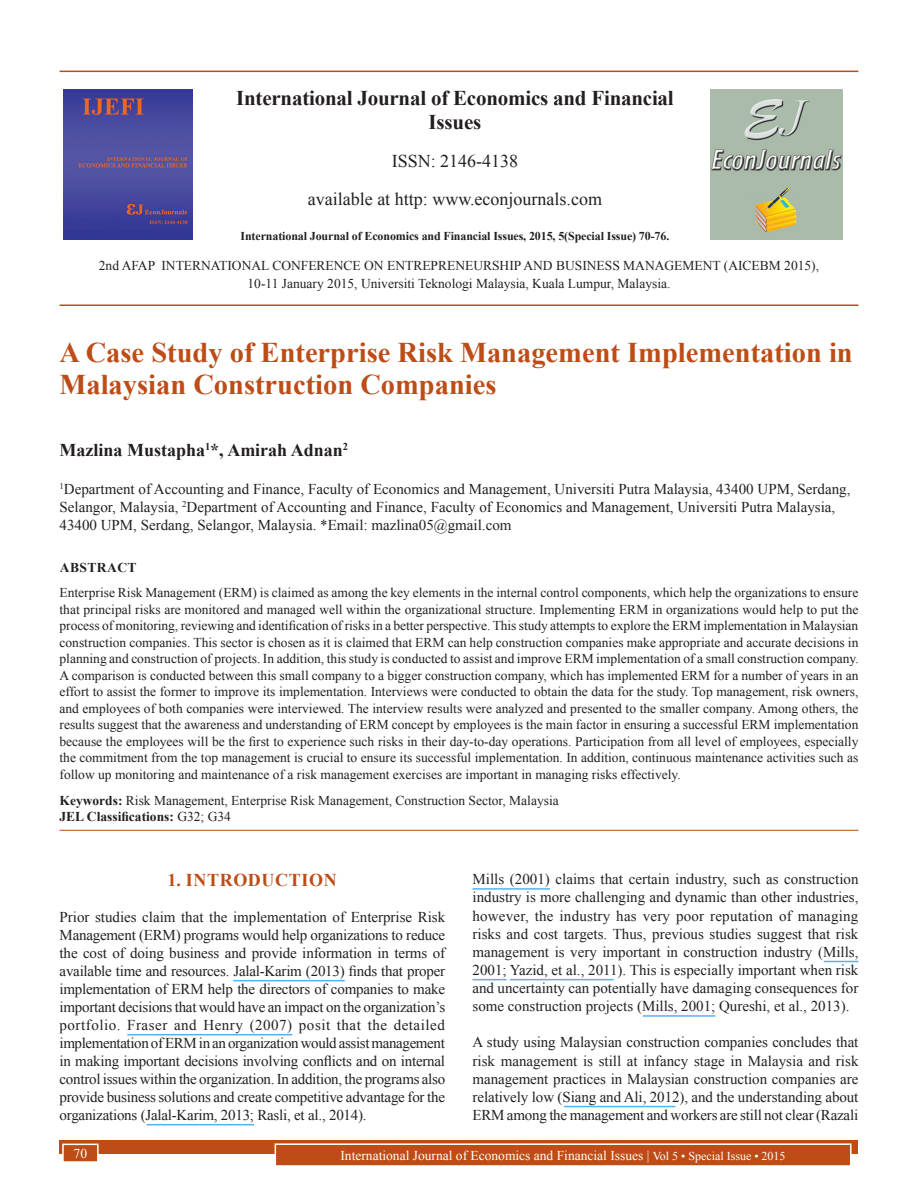
<style>
.page{position:relative;width:918px;height:1188px;background:#fff}
.page>*{position:absolute;margin:0;border:0;box-sizing:border-box;transform-origin:0 0}
.AT{font:700 28.5px/31.5px "Times New Roman";color:#bd4c16}
.Issue_details{font:700 21px/24px "Times New Roman";letter-spacing:-.01em;color:#231f20;text-align:center}
.Issue_details-2{font:18px "Times New Roman";color:#231f20}
.AU{font:700 18px "Times New Roman";color:#231f20}
.t1{font:700 18px "Times New Roman";letter-spacing:.035em;color:#bd4c16}
.TX{font:15px/18px "Times New Roman";letter-spacing:-.015em;color:#231f20;text-align:justify}
.AFF{font:15px/18px "Times New Roman";color:#231f20}
.ABS{font:13.5px/16.5px "Times New Roman";color:#231f20;text-align:center}
.Folio{font:13.5px "Times New Roman";color:#fff}
.KWD{font:13.5px/16.2px "Times New Roman";color:#231f20}
.ABSH{font:700 13.5px "Times New Roman";letter-spacing:.035em;color:#231f20}
.Issue_details-3{font:700 12px "Times New Roman";letter-spacing:-.01em;color:#231f20}
.s1{font-weight:700}
.s2{font-size:12px}
</style>
<div class="page">
<hr style="left:60px;top:71px;width:798px;height:1px;background:#bd4c16">
<hr style="left:60px;top:304px;width:798px;height:2px;background:#bd4c16">
<img style="left:64px;top:89px;width:129px;height:151px">
<img style="left:711px;top:89px;width:132px;height:150px">
<div style="left:60px;top:1140px;width:798px;height:13px;background:#bd4c16"></div>
<div style="left:275px;top:1144px;width:576px;height:22px;background:#bd4c16"></div>
<div style="left:275px;top:1143px;width:577px;height:24px;border:2px solid #fff"></div>
<div style="left:63px;top:1144px;width:35px;height:18px;background:#bd4c16"></div>
<div style="left:62px;top:1144px;width:37px;height:19px;border:2px solid #fff"></div>
<hr style="left:60px;top:830px;width:798px;height:1px;background:#bd4c16">
<hr style="left:127px;top:1034px;width:165px;height:1px;background:#55b1f5">
<hr style="left:472px;top:888px;width:78px;height:2px;background:#55b1f5">
<hr style="left:824px;top:961px;width:34px;height:1px;background:#55b1f5">
<hr style="left:472px;top:979px;width:35px;height:1px;background:#55b1f5">
<hr style="left:643px;top:1015px;width:72px;height:2px;background:#55b1f5">
<hr style="left:233px;top:980px;width:112px;height:1px;background:#55b1f5">
<hr style="left:147px;top:1124px;width:107px;height:1px;background:#55b1f5">
<hr style="left:564px;top:1106px;width:111px;height:1px;background:#55b1f5">
<hr style="left:510px;top:979px;width:104px;height:1px;background:#55b1f5">
<p class="Issue_details" style="left:236px;top:85px;width:439px">International Journal of Economics and Financial<br>Issues</p>
<p class="Issue_details-2" style="left:392px;top:148px;width:128px">ISSN: 2146-4138</p>
<p class="Issue_details-2" style="left:308px;top:186px;width:296px">available at http: www.econjournals.com</p>
<p class="Issue_details-3" style="left:241px;top:227px;width:430px">International Journal of Economics and Financial Issues, 2015, 5(Special Issue) 70-76.</p>
<p class="ABS" style="left:99px;top:256px;width:722px;line-height:18px">2nd AFAP INTERNATIONAL CONFERENCE ON ENTREPRENEURSHIP AND BUSINESS MANAGEMENT (AICEBM 2015),<br>10-11 January 2015, Universiti Teknologi Malaysia, Kuala Lumpur, Malaysia.</p>
<p class="AT" style="left:60px;top:336px;width:795px">A Case Study of Enterprise Risk Management Implementation in<br>Malaysian Construction Companies</p>
<p class="AU" style="left:60px;top:437px;width:290px">Mazlina Mustapha<sup>1</sup>*, Amirah Adnan<sup>2</sup></p>
<p class="AFF" style="left:60px;top:479px;width:792px"><sup>1</sup>Department of Accounting and Finance, Faculty of Economics and Management, Universiti Putra Malaysia, 43400 UPM, Serdang,<br>Selangor, Malaysia, <sup>2</sup>Department of Accounting and Finance, Faculty of Economics and Management, Universiti Putra Malaysia,<br>43400 UPM, Serdang, Selangor, Malaysia. *Email: mazlina05@gmail.com</p>
<p class="ABSH" style="left:60px;top:558px;width:78px">ABSTRACT</p>
<p class="ABS" style="left:60px;top:584px;width:801px;text-align:justify">Enterprise Risk Management (ERM) is claimed as among the key elements in the internal control components, which help the organizations to ensure that principal risks are monitored and managed well within the organizational structure. Implementing ERM in organizations would help to put the process of monitoring, reviewing and identification of risks in a better perspective. This study attempts to explore the ERM implementation in Malaysian construction companies. This sector is chosen as it is claimed that ERM can help construction companies make appropriate and accurate decisions in planning and construction of projects. In addition, this study is conducted to assist and improve ERM implementation of a small construction company.<br>A comparison is conducted between this small company to a bigger construction company, which has implemented ERM for a number of years in an effort to assist the former to improve its implementation. Interviews were conducted to obtain the data for the study. Top management, risk owners, and employees of both companies were interviewed. The interview results were analyzed and presented to the smaller company. Among others, the results suggest that the awareness and understanding of ERM concept by employees is the main factor in ensuring a successful ERM implementation because the employees will be the first to experience such risks in their day-to-day operations. Participation from all level of employees, especially the commitment from the top management is crucial to ensure its successful implementation. In addition, continuous maintenance activities such as follow up monitoring and maintenance of a risk management exercises are important in managing risks effectively.</p>
<p class="KWD" style="left:60px;top:792px;width:501px"><span class="s1">Keywords:</span> Risk Management, Enterprise Risk Management, Construction Sector, Malaysia<br><span class="s1">JEL Classifications:</span> G32; G34</p>
<h1 class="t1" style="left:168px;top:867px;width:171px">1. INTRODUCTION</h1>
<p class="TX" style="left:60px;top:908px;width:387px">Prior studies claim that the implementation of Enterprise Risk Management (ERM) programs would help organizations to reduce the cost of doing business and provide information in terms of available time and resources. Jalal-Karim (2013) finds that proper implementation of ERM help the directors of companies to make important decisions that would have an impact on the organization’s portfolio. Fraser and Henry (2007) posit that the detailed implementation of ERM in an organization would assist management in making important decisions involving conflicts and on internal control issues within the organization. In addition, the programs also provide business solutions and create competitive advantage for the organizations (Jalal-Karim, 2013; Rasli, et al., 2014).</p>
<p class="TX" style="left:472px;top:870px;width:388px">Mills (2001) claims that certain industry, such as construction industry is more challenging and dynamic than other industries, however, the industry has very poor reputation of managing risks and cost targets. Thus, previous studies suggest that risk management is very important in construction industry (Mills, 2001; Yazid, et al., 2011). This is especially important when risk and uncertainty can potentially have damaging consequences for some construction projects (Mills, 2001; Qureshi, et al., 2013).</p>
<p class="TX" style="left:472px;top:1033px;width:388px">A study using Malaysian construction companies concludes that risk management is still at infancy stage in Malaysia and risk management practices in Malaysian construction companies are relatively low (Siang and Ali, 2012), and the understanding about ERM among the management and workers are still not clear (Razali</p>
<p class="Folio" style="left:74px;top:1144px;width:15px">70</p>
<p class="Folio" style="left:340px;top:1146px;width:447px">International Journal of Economics and Financial Issues | <span class="s2">Vol 5 • Special Issue • 2015</span></p>
<p class="Folio" style="left:355px;top:1146px;width:417px">International Journal of Ec nomics and Financial Issues | <span class="s2">Vol 5 • Issue 2 • 2015</span></p>
</div>
